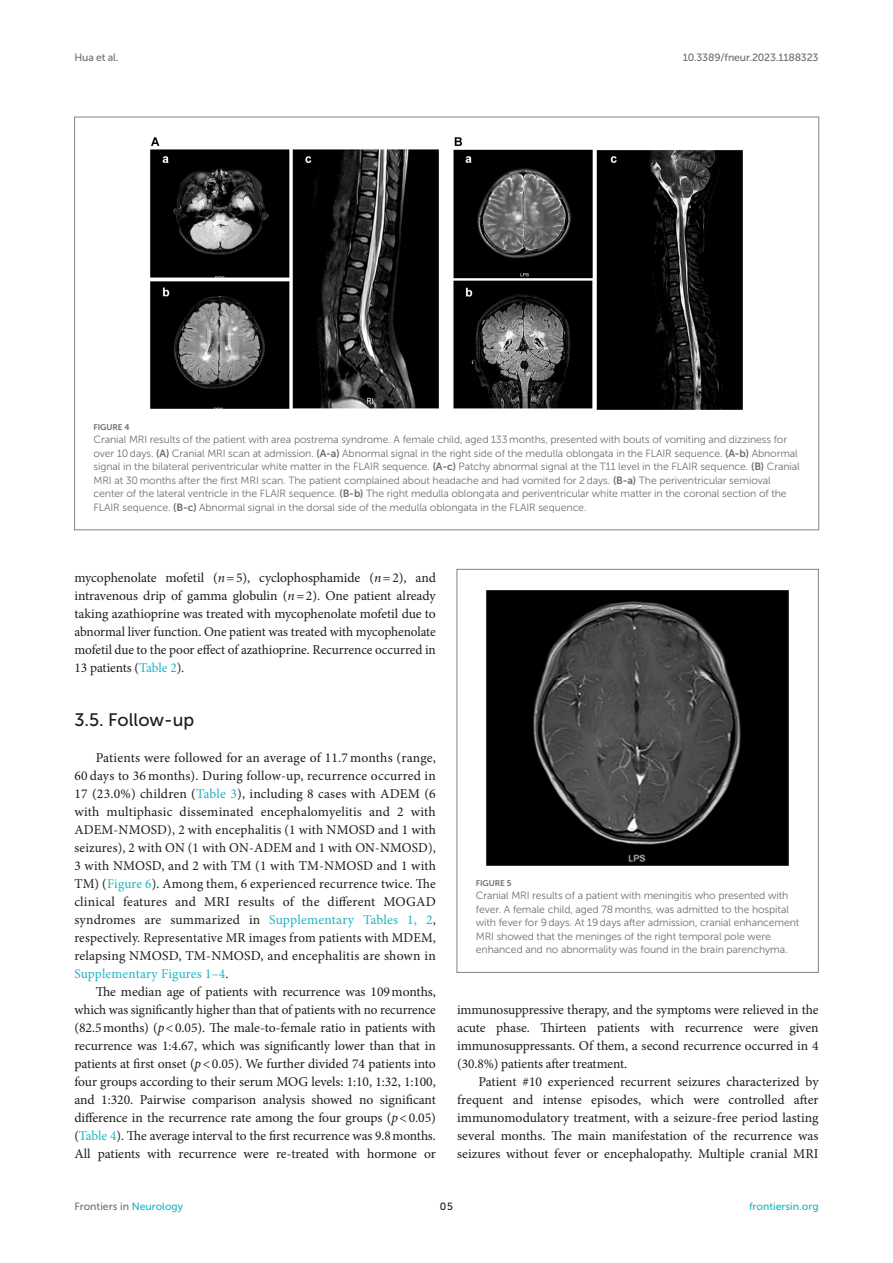
<style>
.page{position:relative;width:893px;height:1263px;background:#fff}
.page>*{position:absolute;margin:0;border:0;box-sizing:border-box;transform-origin:0 0}
.HEAD_2{font:18px "Museo Sans 500";color:#1b1c1b}
.TEXT{font:13.5px/18px "Minion Pro";letter-spacing:-.005em;color:#1b1c1b;text-align:justify}
.TEXT_FLUSH{font:13.5px/18px "Minion Pro";letter-spacing:.01em;color:#1b1c1b;text-align:justify}
.FIG_LEG{font:10.5px/13.5px "Museo Sans 300";letter-spacing:-.01em;color:#706f70}
.t1{font:10.5px "Museo Sans 500";letter-spacing:-.015em;color:#706f70}
.t2{font:10.5px "Museo Sans 500";color:#1db5c3}
.t3{font:10.5px "Museo Sans 500";color:#1b1c1b}
.FIG_HD{font:8.25px "Museo Sans 700";letter-spacing:-.01em;color:#706f70}
.s1{font-family:"Museo Sans 700"}
.s2{font-style:italic}
.s3{color:#1db5c3}
</style>
<div class="page">
<img style="left:150px;top:137px;width:593px;height:273px">
<img style="left:486px;top:590px;width:303px;height:276px">
<div style="left:457px;top:569px;width:362px;height:403px;border:1px solid #808285"></div>
<p class="t1" style="left:74px;top:51px;width:45px">Hua et al.</p>
<p class="t1" style="left:683px;top:51px;width:137px">10.3389/fneur.2023.1188323</p>
<p class="FIG_HD" style="left:94px;top:422px;width:37px">FIGURE 4</p>
<p class="FIG_LEG" style="left:94px;top:433px;width:708px">Cranial MRI results of the patient with area postrema syndrome. A female child, aged 133 months, presented with bouts of vomiting and dizziness for over 10 days. <span class="s1">(A)</span> Cranial MRI scan at admission. <span class="s1">(A-a)</span> Abnormal signal in the right side of the medulla oblongata in the FLAIR sequence. <span class="s1">(A-b)</span> Abnormal signal in the bilateral periventricular white matter in the FLAIR sequence. <span class="s1">(A-c)</span> Patchy abnormal signal at the T11 level in the FLAIR sequence. <span class="s1">(B)</span> Cranial MRI at 30 months after the first MRI scan. The patient complained about headache and had vomited for 2 days. <span class="s1">(B-a)</span> The periventricular semioval center of the lateral ventricle in the FLAIR sequence. <span class="s1">(B-b)</span> The right medulla oblongata and periventricular white matter in the coronal section of the FLAIR sequence. <span class="s1">(B-c)</span> Abnormal signal in the dorsal side of the medulla oblongata in the FLAIR sequence.</p>
<p class="TEXT" style="left:74px;top:569px;width:363px">mycophenolate mofetil (<span class="s2">n</span>=5), cyclophosphamide (<span class="s2">n</span>=2), and intravenous drip of gamma globulin (<span class="s2">n</span>=2). One patient already taking azathioprine was treated with mycophenolate mofetil due to abnormal liver function. One patient was treated with mycophenolate mofetil due to the poor effect of azathioprine. Recurrence occurred in 13 patients (<span class="s3">Table 2</span>).</p>
<p class="HEAD_2" style="left:74px;top:710px;width:121px">3.5. Follow-up</p>
<p class="TEXT_FLUSH" style="left:74px;top:749px;width:363px;text-indent:21px">Patients were followed for an average of 11.7 months (range, 60 days to 36 months). During follow-up, recurrence occurred in 17 (23.0%) children (<span class="s3">Table 3</span>), including 8 cases with ADEM (6 with multiphasic disseminated encephalomyelitis and 2 with ADEM-NMOSD), 2 with encephalitis (1 with NMOSD and 1 with seizures), 2 with ON (1 with ON-ADEM and 1 with ON-NMOSD), 3 with NMOSD, and 2 with TM (1 with TM-NMOSD and 1 with TM) (<span class="s3">Figure 6</span>). Among them, 6 experienced recurrence twice. The clinical features and MRI results of the different MOGAD syndromes are summarized in <span class="s3">Supplementary Tables 1, 2</span>, respectively. Representative MR images from patients with MDEM, relapsing NMOSD, TM-NMOSD, and encephalitis are shown in <span class="s3">Supplementary Figures 1–4</span>.</p>
<p class="TEXT" style="left:74px;top:983px;width:363px;text-indent:21px">The median age of patients with recurrence was 109months, which was significantly higher than that of patients with no recurrence (82.5months) (<span class="s2">p</span>&lt;0.05). The male-to-female ratio in patients with recurrence was 1:4.67, which was significantly lower than that in patients at first onset (<span class="s2">p</span>&lt;0.05). We further divided 74 patients into four groups according to their serum MOG levels: 1:10, 1:32, 1:100, and 1:320. Pairwise comparison analysis showed no significant difference in the recurrence rate among the four groups (<span class="s2">p</span>&lt;0.05) (<span class="s3">Table 4</span>). The average interval to the first recurrence was 9.8months.<br>All patients with recurrence were re-treated with hormone or</p>
<p class="FIG_HD" style="left:476px;top:878px;width:37px">FIGURE 5</p>
<p class="FIG_LEG" style="left:476px;top:889px;width:325px">Cranial MRI results of a patient with meningitis who presented with fever. A female child, aged 78 months, was admitted to the hospital with fever for 9 days. At 19 days after admission, cranial enhancement MRI showed that the meninges of the right temporal pole were enhanced and no abnormality was found in the brain parenchyma.</p>
<p class="TEXT" style="left:457px;top:1001px;width:363px">immunosuppressive therapy, and the symptoms were relieved in the acute phase. Thirteen patients with recurrence were given immunosuppressants. Of them, a second recurrence occurred in 4 (30.8%) patients after treatment.</p>
<p class="TEXT" style="left:457px;top:1073px;width:363px;text-indent:21px">Patient #10 experienced recurrent seizures characterized by frequent and intense episodes, which were controlled after immunomodulatory treatment, with a seizure-free period lasting several months. The main manifestation of the recurrence was seizures without fever or encephalopathy. Multiple cranial MRI</p>
<p class="t1" style="left:74px;top:1200px;width:110px">Frontiers in <span class="s3">Neurology</span></p>
<p class="t3" style="left:440px;top:1200px;width:14px">05</p>
<p class="t2" style="left:749px;top:1200px;width:71px">frontiersin.org</p>
</div>
